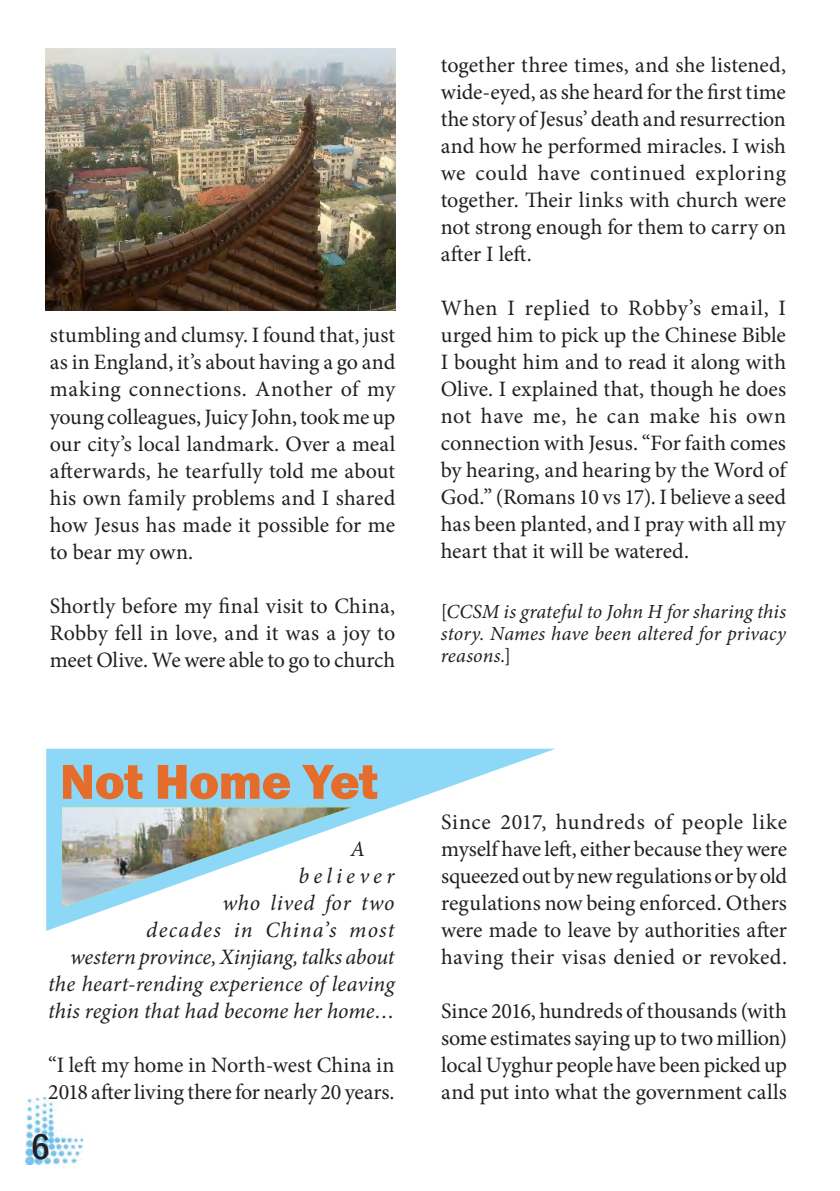
<style>
.page{position:relative;width:840px;height:1191px;background:#fff}
.page>*{position:absolute;margin:0;border:0;box-sizing:border-box;transform-origin:0 0}
.Heading{font:800 50.8px "Franklin Gothic";letter-spacing:-.01em;color:#e56d2b}
.A5_Basic_Paragraph{font:500 condensed 36.6px "Franklin Gothic";color:#231f20}
.A5BODY{font:22px/27px "Minion Pro";color:#231f20;text-align:justify}
.A5BODY-2{font:italic 22px "Minion Pro";letter-spacing:.005em;color:#231f20}
.A5BODY-3{font:italic 22px "Minion Pro";letter-spacing:.055em;color:#231f20}
.A5BODY-4{font:italic 22px "Minion Pro";letter-spacing:.03em;color:#231f20}
.A5BODY-5{font:italic 22px "Minion Pro";letter-spacing:.19em;color:#231f20}
.A5BODY-6{font:italic 20px/22px "Minion Pro";letter-spacing:.01em;color:#231f20;text-align:justify}
.s1{font-style:normal}
</style>
<div class="page">
<svg style="left:46px;top:748px;width:509px;height:183px"></svg>
<img style="left:25px;top:1097px;width:57px;height:67px">
<img style="left:62px;top:807px;width:288px;height:100px">
<img style="left:45px;top:48px;width:350px;height:262px">
<p class="A5BODY" style="left:50px;top:322px;width:347px">stumbling and clumsy. I found that, just as in England, it’s about having a go and making connections. Another of my young colleagues, Juicy John, took me up our city’s local landmark. Over a meal afterwards, he tearfully told me about his own family problems and I shared how Jesus has made it possible for me to bear my own.</p>
<p class="A5BODY" style="left:50px;top:592px;width:347px">Shortly before my final visit to China, Robby fell in love, and it was a joy to meet Olive. We were able to go to church</p>
<p class="Heading" style="left:60px;top:749px;width:319px">Not Home Yet</p>
<p class="A5BODY-2" style="left:350px;top:833px;width:16px">A</p>
<p class="A5BODY-5" style="left:298px;top:860px;width:97px">believer</p>
<p class="A5BODY-4" style="left:222px;top:887px;width:174px">who lived for two</p>
<p class="A5BODY-3" style="left:146px;top:914px;width:250px">decades in China’s most</p>
<p class="A5BODY-2" style="left:70px;top:941px;width:325px">western province, Xinjiang, talks about</p>
<p class="A5BODY-2" style="left:48px;top:968px;width:348px">the heart-rending experience of leaving</p>
<p class="A5BODY-2" style="left:48px;top:995px;width:348px">this region that had become her home…</p>
<p class="A5BODY" style="left:48px;top:1051px;width:348px">“I left my home in North-west China in<br>2018 after living there for nearly 20 years.</p>
<p class="A5_Basic_Paragraph" style="left:31px;top:1122px;width:20px">6</p>
<p class="A5BODY" style="left:440px;top:52px;width:347px">together three times, and she listened, wide-eyed, as she heard for the first time the story of Jesus’ death and resurrection and how he performed miracles. I wish we could have continued exploring together. Their links with church were not strong enough for them to carry on after I left.</p>
<p class="A5BODY" style="left:440px;top:295px;width:347px">When I replied to Robby’s email, I urged him to pick up the Chinese Bible I bought him and to read it along with Olive. I explained that, though he does not have me, he can make his own connection with Jesus. “For faith comes by hearing, and hearing by the Word of God.” (Romans 10 vs 17). I believe a seed has been planted, and I pray with all my heart that it will be watered.</p>
<p class="A5BODY-6" style="left:440px;top:600px;width:347px"><span class="s1">[</span>CCSM is grateful to John H for sharing this story. Names have been altered for privacy reasons.<span class="s1">]</span></p>
<p class="A5BODY" style="left:441px;top:808px;width:347px">Since 2017, hundreds of people like myself have left, either because they were squeezed out by new regulations or by old regulations now being enforced. Others were made to leave by authorities after having their visas denied or revoked.</p>
<p class="A5BODY" style="left:441px;top:997px;width:347px">Since 2016, hundreds of thousands (with some estimates saying up to two million) local Uyghur people have been picked up and put into what the government calls</p>
</div>
